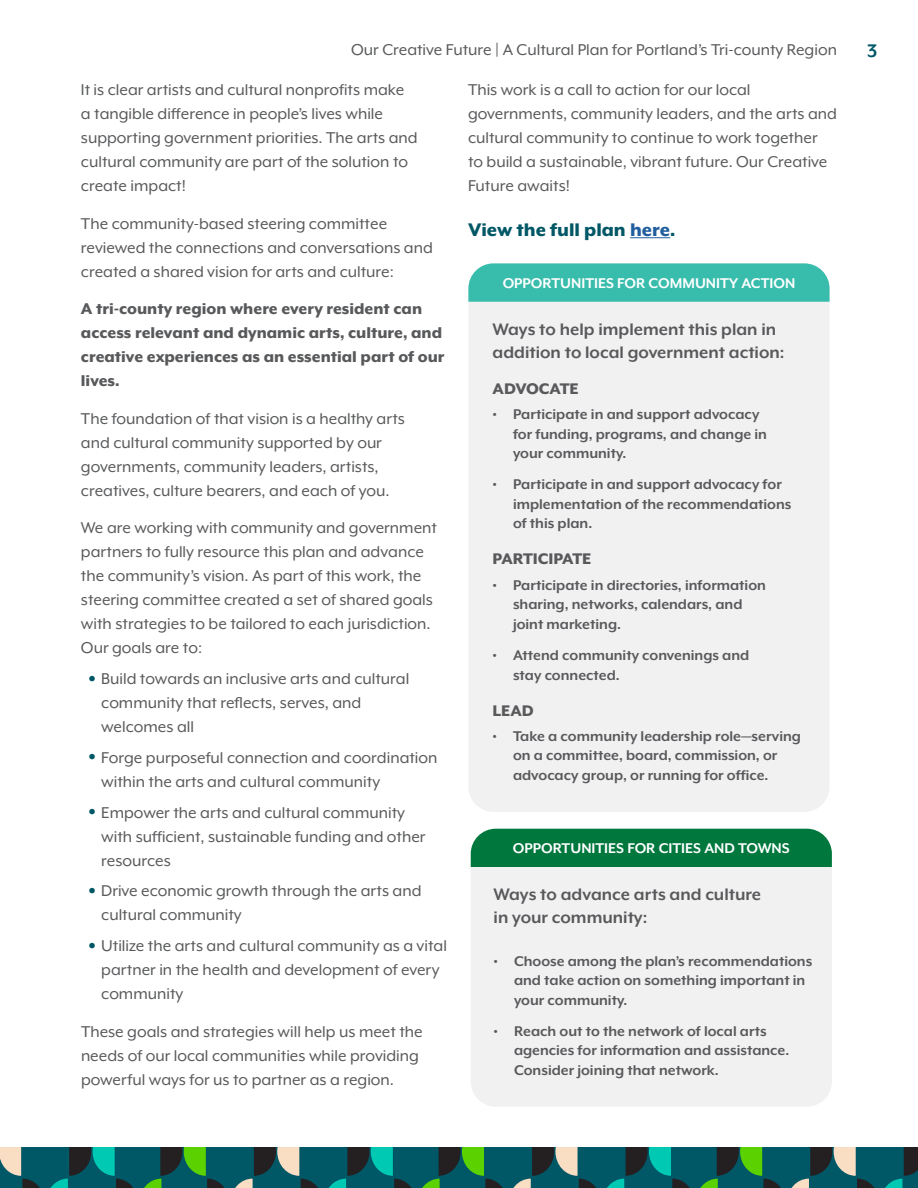
<style>
.page{position:relative;width:918px;height:1188px;background:#fff}
.page>*{position:absolute;margin:0;border:0;box-sizing:border-box;transform-origin:0 0}
.t1{font:800 21px "Mr Eaves XL Mod OT";color:#005766}
.t2{font:700 21px "Mr Eaves XL Mod OT";color:#005766}
.t3{font:700 19.2px/23.1px "Mr Eaves XL Mod OT";color:#59595c}
.t4{font:18px/24px "Mr Eaves XL Mod OT";color:#58595b}
.t5{font:800 18px/24px "Mr Eaves XL Mod OT";color:#58595b}
.t6{font:800 17.7px "Mr Eaves XL Mod OT";color:#59595c}
.t7{font:700 16.2px/19.5px "Mr Eaves XL Mod OT";color:#59595c}
.t8{font:700 16.2px "Mr Eaves XL Mod OT";color:#fff}
.s1{font-size:36px;color:#005766}
.s2{color:#215e9e}
</style>
<div class="page">
<hr style="left:630px;top:237px;width:40px;height:1px;background:#215e9e">
<div style="left:468px;top:263px;width:362px;height:549px;background:#f1f1f2;border-radius:25px"></div>
<svg style="left:468px;top:263px;width:362px;height:39px;background:#3fbfb0"></svg>
<div style="left:471px;top:829px;width:361px;height:278px;background:#f1f1f2;border-radius:25px"></div>
<div style="left:471px;top:829px;width:361px;height:38px;background:#00783d"></div>
<svg style="left:0;top:1148px;width:918px;height:40px;background:#1b6261"></svg>
<p class="t4" style="left:351px;top:37px;width:487px">Our Creative Future | A Cultural Plan for Portland’s Tri-county Region</p>
<p class="t2" style="left:867px;top:39px;width:12px">3</p>
<p class="t4" style="left:81px;top:78px;width:338px">It is clear artists and cultural nonprofits make a tangible difference in people’s lives while supporting government priorities. The arts and cultural community are part of the solution to create impact!</p>
<p class="t4" style="left:81px;top:211px;width:353px">The community-based steering committee reviewed the connections and conversations and created a shared vision for arts and culture:</p>
<p class="t5" style="left:81px;top:297px;width:365px">A tri-county region where every resident can access relevant and dynamic arts, culture, and creative experiences as an essential part of our lives.</p>
<p class="t4" style="left:81px;top:406px;width:326px">The foundation of that vision is a healthy arts and cultural community supported by our governments, community leaders, artists, creatives, culture bearers, and each of you.</p>
<p class="t4" style="left:81px;top:516px;width:358px">We are working with community and government partners to fully resource this plan and advance the community’s vision. As part of this work, the steering committee created a set of shared goals with strategies to be tailored to each jurisdiction.<br>Our goals are to:</p>
<p class="t4" style="left:101px;top:667px;width:310px;text-indent:-14px"><span class="s1">•</span> Build towards an inclusive arts and cultural community that reflects, serves, and welcomes all</p>
<p class="t4" style="left:101px;top:745px;width:338px;text-indent:-14px"><span class="s1">•</span> Forge purposeful connection and coordination within the arts and cultural community</p>
<p class="t4" style="left:101px;top:800px;width:326px;text-indent:-14px"><span class="s1">•</span> Empower the arts and cultural community with sufficient, sustainable funding and other resources</p>
<p class="t4" style="left:101px;top:879px;width:322px;text-indent:-14px"><span class="s1">•</span> Drive economic growth through the arts and cultural community</p>
<p class="t4" style="left:101px;top:934px;width:347px;text-indent:-14px"><span class="s1">•</span> Utilize the arts and cultural community as a vital partner in the health and development of every community</p>
<p class="t4" style="left:81px;top:1019px;width:343px">These goals and strategies will help us meet the needs of our local communities while providing powerful ways for us to partner as a region.</p>
<p class="t4" style="left:468px;top:78px;width:371px">This work is a call to action for our local governments, community leaders, and the arts and cultural community to continue to work together to build a sustainable, vibrant future. Our Creative Future awaits!</p>
<p class="t1" style="left:468px;top:217px;width:209px">View the full plan <span class="s2">here</span>.</p>
<p class="t8" style="left:503px;top:274px;width:294px">OPPORTUNITIES FOR COMMUNITY ACTION</p>
<p class="t3" style="left:493px;top:317px;width:293px">Ways to help implement this plan in addition to local government action:</p>
<p class="t6" style="left:493px;top:378px;width:88px">ADVOCATE</p>
<p class="t7" style="left:513px;top:404px;width:256px;text-indent:-20px">• Participate in and support advocacy for funding, programs, and change in your community.</p>
<p class="t7" style="left:513px;top:475px;width:280px;text-indent:-20px">• Participate in and support advocacy for implementation of the recommendations of this plan.</p>
<p class="t6" style="left:493px;top:549px;width:100px">PARTICIPATE</p>
<p class="t7" style="left:513px;top:575px;width:254px;text-indent:-20px">• Participate in directories, information sharing, networks, calendars, and joint marketing.</p>
<p class="t7" style="left:513px;top:645px;width:238px;text-indent:-20px">• Attend community convenings and stay connected.</p>
<p class="t6" style="left:493px;top:700px;width:43px">LEAD</p>
<p class="t7" style="left:513px;top:726px;width:290px;text-indent:-20px">• Take a community leadership role—serving on a committee, board, commission, or advocacy group, or running for office.</p>
<p class="t8" style="left:513px;top:839px;width:278px">OPPORTUNITIES FOR CITIES AND TOWNS</p>
<p class="t3" style="left:494px;top:882px;width:269px">Ways to advance arts and culture in your community:</p>
<p class="t7" style="left:514px;top:951px;width:300px;text-indent:-20px">• Choose among the plan’s recommendations and take action on something important in your community.</p>
<p class="t7" style="left:514px;top:1021px;width:277px;text-indent:-20px">• Reach out to the network of local arts agencies for information and assistance.<br>Consider joining that network.</p>
</div>
